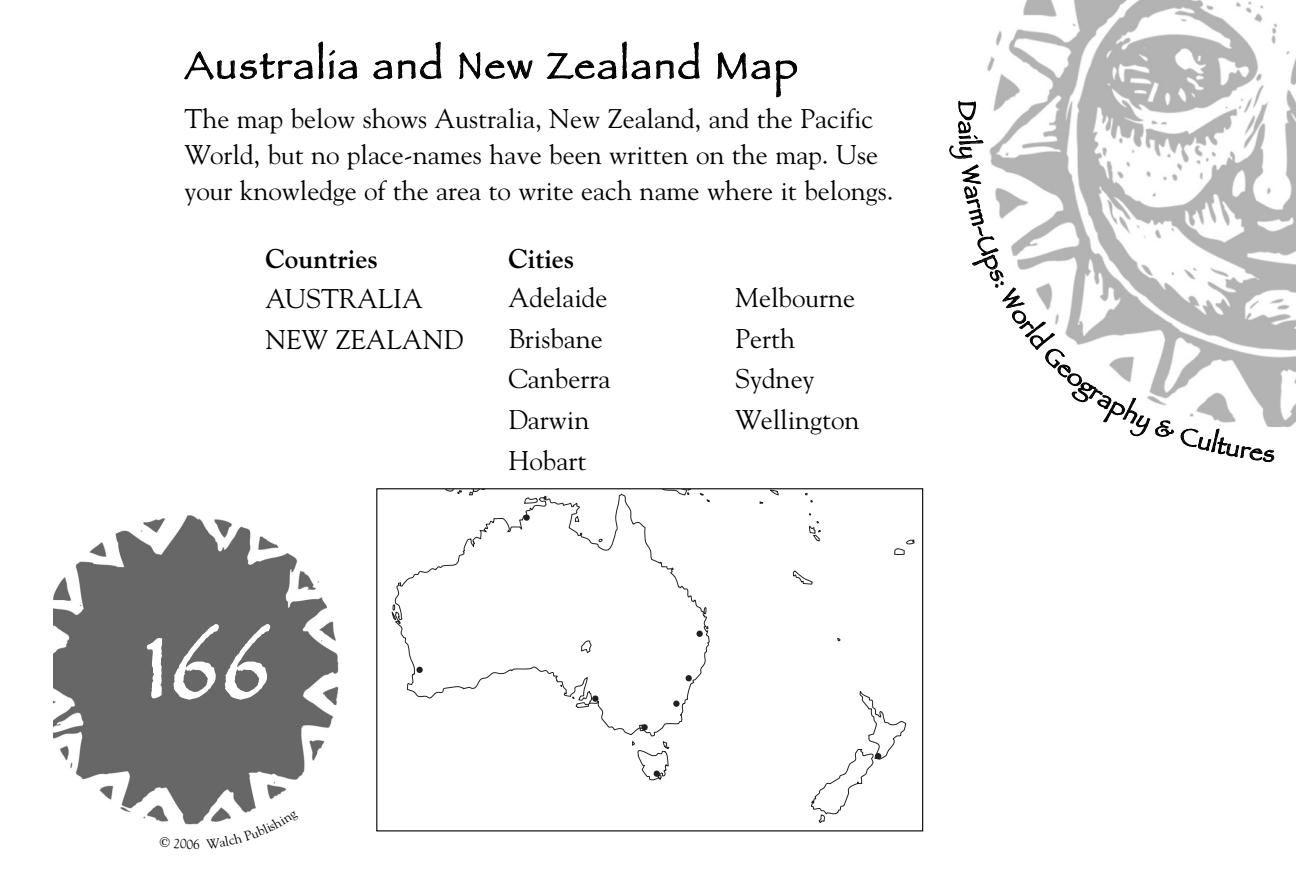
<style>
.page{position:relative;width:1296px;height:891px;background:#fff}
.page>*{position:absolute;margin:0;border:0;box-sizing:border-box;transform-origin:0 0}
.t1{font:88.65px "Papyrus";color:#fff}
.t2{font:38.25px "Papyrus";letter-spacing:.065em;color:#000}
.t3{font:27px/40.5px "Goudy";color:#000}
.t4{font:700 27px "Goudy";color:#000}
</style>
<div class="page">
<img style="left:54px;top:515px;width:285px;height:310px">
<img style="left:987px;top:0;width:309px;height:427px">
<svg style="left:391px;top:490px;width:524px;height:333px"></svg>
<svg style="left:581px;top:640px;width:11px;height:14px"></svg>
<div style="left:416px;top:667px;width:7px;height:6px;background:#231f20;border-radius:50%"></div>
<div style="left:592px;top:695px;width:6px;height:7px;background:#231f20;border-radius:50%"></div>
<div style="left:673px;top:701px;width:7px;height:6px;background:#231f20;border-radius:50%"></div>
<svg style="left:686px;top:675px;width:6px;height:6px"></svg>
<div style="left:641px;top:724px;width:7px;height:6px;background:#231f20;border-radius:50%"></div>
<svg style="left:654px;top:771px;width:6px;height:6px"></svg>
<svg style="left:875px;top:753px;width:6px;height:6px"></svg>
<div style="left:696px;top:631px;width:7px;height:6px;background:#231f20;border-radius:50%"></div>
<svg style="left:523px;top:514px;width:7px;height:7px"></svg>
<svg style="left:987px;top:165px;width:288px;height:262px"></svg>
<svg style="left:206px;top:810px;width:93px;height:15px"></svg>
<h2 class="t2" style="left:185px;top:42px;width:614px">Australia and New Zealand Map</h2>
<p class="t3" style="left:184px;top:103px;width:711px;line-height:36px">The map below shows Australia, New Zealand, and the Pacific<br>World, but no place-names have been written on the map. Use your knowledge of the area to write each name where it belongs.</p>
<p class="t4" style="left:266px;top:248px;width:114px">Countries</p>
<p class="t4" style="left:509px;top:248px;width:67px">Cities</p>
<p class="t3" style="left:266px;top:281px;width:199px">AUSTRALIA<br>NEW ZEALAND</p>
<p class="t3" style="left:508px;top:280px;width:103px">Adelaide<br>Brisbane<br>Canberra<br>Darwin<br>Hobart</p>
<p class="t3" style="left:735px;top:280px;width:126px">Melbourne<br>Perth<br>Sydney<br>Wellington</p>
<h1 class="t1" style="left:146px;top:614px;width:127px">166</h1>
</div>
